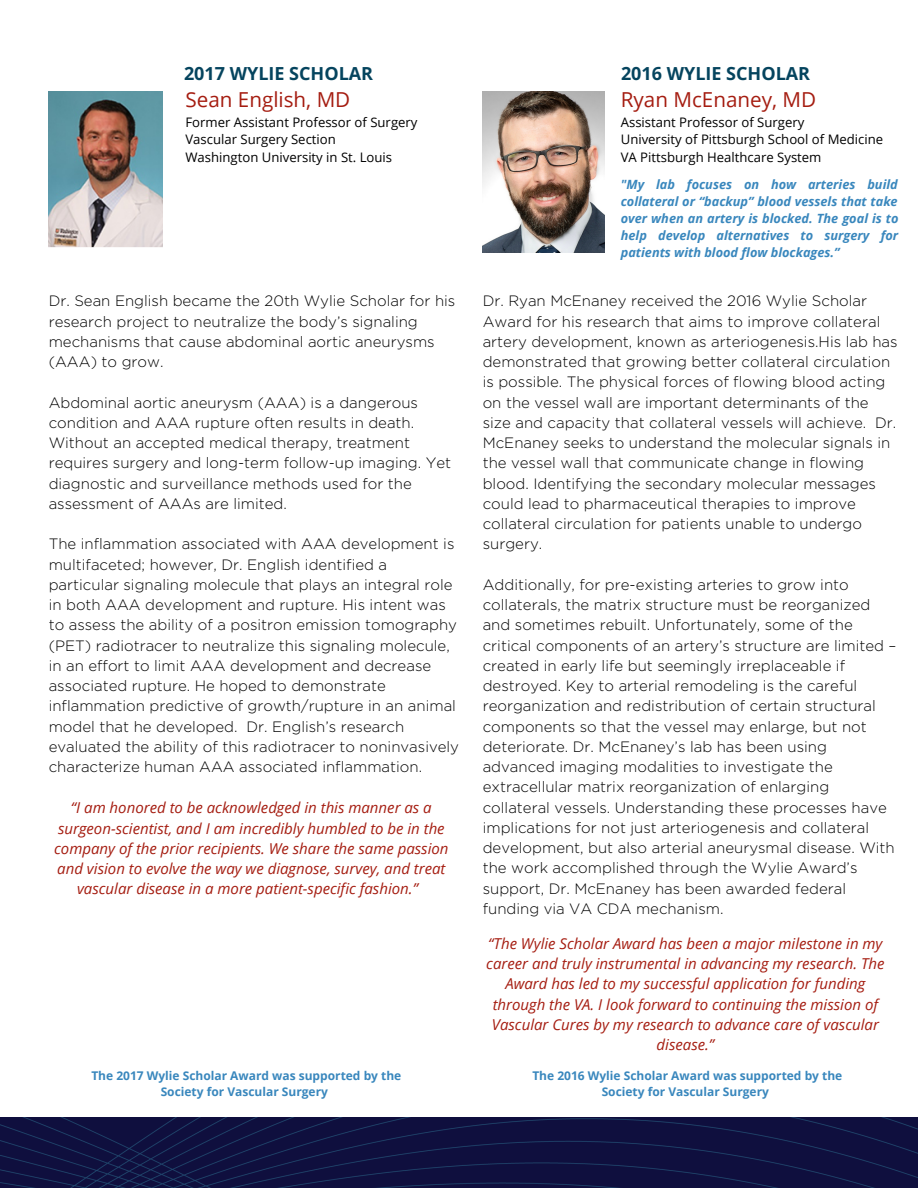
<style>
.page{position:relative;width:918px;height:1188px;background:#fff}
.page>*{position:absolute;margin:0;border:0;box-sizing:border-box;transform-origin:0 0}
.t1{font:20.7px "Open Sans";color:#a51d11}
.t2{font:700 18px "Open Sans";color:#05445e}
.t3{font:300 15px/20.2px "Gotham";color:#000}
.t4{font:italic 15px/20.2px "Open Sans";color:#a51d11;text-align:center}
.t5{font:13.2px/17.5px "Open Sans";color:#000}
.t6{font:italic 700 12.75px/17px "Open Sans";color:#3987bd;text-align:justify}
.t7{font:700 12px/16px "Open Sans";color:#3987bd;text-align:center}
.s1{font-weight:400;color:#fff}
</style>
<div class="page">
<img style="left:0;top:1118px;width:918px;height:70px">
<img style="left:49px;top:92px;width:113px;height:155px">
<img style="left:483px;top:92px;width:121px;height:161px">
<p class="t2" style="left:184px;top:61px;width:191px">2017 WYLIE SCHOLAR</p>
<p class="t2" style="left:621px;top:61px;width:191px">2016 WYLIE SCHOLAR</p>
<h1 class="t1" style="left:186px;top:85px;width:166px">Sean English, MD</h1>
<p class="t5" style="left:186px;top:113px;width:234px">Former Assistant Professor of Surgery<br>Vascular Surgery Section<br>Washington University in St. Louis</p>
<p class="t3" style="left:49px;top:292px;width:408px">Dr. Sean English became the 20th Wylie Scholar for his research project to neutralize the body’s signaling mechanisms that cause abdominal aortic aneurysms (AAA) to grow.</p>
<p class="t3" style="left:49px;top:393px;width:404px">Abdominal aortic aneurysm (AAA) is a dangerous condition and AAA rupture often results in death.<br>Without an accepted medical therapy, treatment requires surgery and long-term follow-up imaging. Yet diagnostic and surveillance methods used for the assessment of AAAs are limited.</p>
<p class="t3" style="left:49px;top:535px;width:412px">The inflammation associated with AAA development is multifaceted; however, Dr. English identified a particular signaling molecule that plays an integral role in both AAA development and rupture. His intent was to assess the ability of a positron emission tomography (PET) radiotracer to neutralize this signaling molecule, in an effort to limit AAA development and decrease associated rupture. He hoped to demonstrate inflammation predictive of growth/rupture in an animal model that he developed. Dr. English’s research evaluated the ability of this radiotracer to noninvasively characterize human AAA associated inflammation.</p>
<p class="t4" style="left:54px;top:797px;width:396px">“I am honored to be acknowledged in this manner as a surgeon-scientist, and I am incredibly humbled to be in the company of the prior recipients. We share the same passion and vision to evolve the way we diagnose, survey, and treat vascular disease in a more patient-specific fashion.”</p>
<h1 class="t1" style="left:621px;top:85px;width:197px">Ryan McEnaney, MD</h1>
<p class="t5" style="left:621px;top:113px;width:264px">Assistant Professor of Surgery<br>University of Pittsburgh School of Medicine<br>VA Pittsburgh Healthcare System</p>
<p class="t6" style="left:621px;top:176px;width:279px">"My lab focuses on how arteries build collateral or “backup” blood vessels that take over when an artery is blocked. The goal is to help develop alternatives to surgery for patients with blood flow blockages.”</p>
<p class="t3" style="left:483px;top:292px;width:416px">Dr. Ryan McEnaney received the 2016 Wylie Scholar Award for his research that aims to improve collateral artery development, known as arteriogenesis.His lab has demonstrated that growing better collateral circulation is possible. The physical forces of flowing blood acting on the vessel wall are important determinants of the size and capacity that collateral vessels will achieve. Dr.<br>McEnaney seeks to understand the molecular signals in the vessel wall that communicate change in flowing blood. Identifying the secondary molecular messages could lead to pharmaceutical therapies to improve collateral circulation for patients unable to undergo surgery.</p>
<p class="t3" style="left:483px;top:575px;width:415px">Additionally, for pre-existing arteries to grow into collaterals, the matrix structure must be reorganized and sometimes rebuilt. Unfortunately, some of the critical components of an artery’s structure are limited – created in early life but seemingly irreplaceable if destroyed. Key to arterial remodeling is the careful reorganization and redistribution of certain structural components so that the vessel may enlarge, but not deteriorate. Dr. McEnaney’s lab has been using advanced imaging modalities to investigate the extracellular matrix reorganization of enlarging collateral vessels. Understanding these processes have implications for not just arteriogenesis and collateral development, but also arterial aneurysmal disease. With the work accomplished through the Wylie Award’s support, Dr. McEnaney has been awarded federal funding via VA CDA mechanism.</p>
<p class="t4" style="left:486px;top:933px;width:400px">“The Wylie Scholar Award has been a major milestone in my career and truly instrumental in advancing my research. The Award has led to my successful application for funding through the VA. I look forward to continuing the mission of Vascular Cures by my research to advance care of vascular disease.”</p>
<p class="t7" style="left:87px;top:1067px;width:316px"><span class="s1">“</span>The 2017 Wylie Scholar Award was supported by the<br>Society for Vascular Surgery</p>
<p class="t7" style="left:528px;top:1067px;width:316px"><span class="s1">“</span>The 2016 Wylie Scholar Award was supported by the<br>Society for Vascular Surgery</p>
</div>
